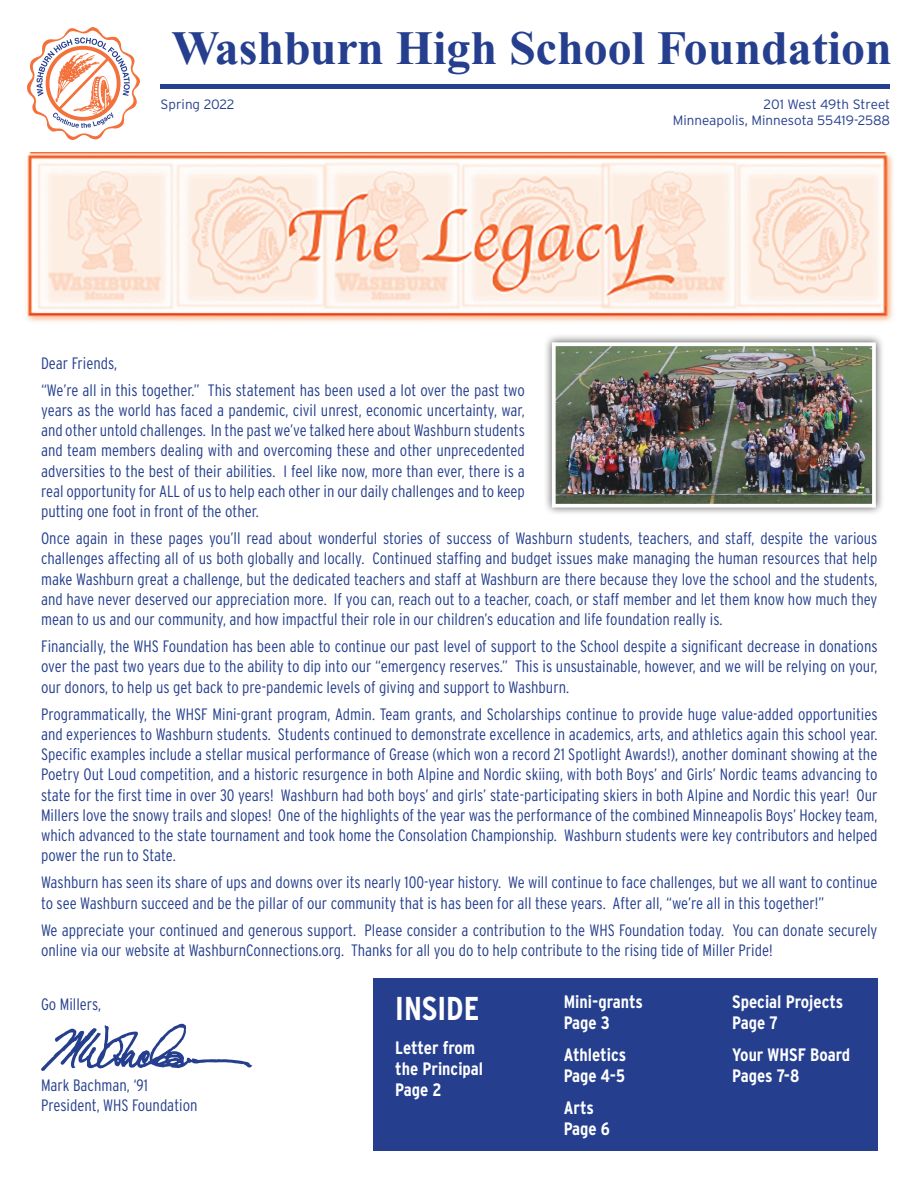
<style>
.page{position:relative;width:918px;height:1188px;background:#fff}
.page>*{position:absolute;margin:0;border:0;box-sizing:border-box;transform-origin:0 0}
.t1{font:700 48px "Times New Roman";color:#253f8e}
.t2{font:700 condensed 33px "Interstate";color:#fff}
.t3{font:700 condensed 18px/21px "Interstate";color:#fff}
.t4{font:300 condensed 16.5px/20.2px "Interstate";color:#253f8e;text-align:justify}
.t5{font:300 13.5px "Interstate";color:#253f8e}
</style>
<div class="page">
<svg style="left:27px;top:27px;width:113px;height:113px"></svg>
<hr style="left:161px;top:85px;width:729px;height:4px;background:#253f8e">
<img style="left:26px;top:152px;width:867px;height:170px">
<svg style="left:41px;top:1024px;width:211px;height:47px"></svg>
<div style="left:374px;top:978px;width:504px;height:173px;background:#253f8e"></div>
<div style="left:543px;top:334px;width:341px;height:182px;background:#231f20;opacity:.75"></div>
<img style="left:557px;top:347px;width:314px;height:156px">
<div style="left:552px;top:342px;width:324px;height:166px;border:4px solid #fff"></div>
<p class="t1" style="left:172px;top:22px;width:722px">Washburn High School Foundation</p>
<p class="t5" style="left:161px;top:97px;width:76px">Spring 2022</p>
<p class="t5" style="left:764px;top:97px;width:128px">201 West 49th Street</p>
<p class="t5" style="left:673px;top:113px;width:219px">Minneapolis, Minnesota 55419-2588</p>
<p class="t4" style="left:41px;top:353px;width:78px">Dear Friends,</p>
<p class="t4" style="left:41px;top:380px;width:485px">“We’re all in this together.” This statement has been used a lot over the past two years as the world has faced a pandemic, civil unrest, economic uncertainty, war, and other untold challenges. In the past we’ve talked here about Washburn students and team members dealing with and overcoming these and other unprecedented adversities to the best of their abilities. I feel like now, more than ever, there is a real opportunity for ALL of us to help each other in our daily challenges and to keep putting one foot in front of the other.</p>
<p class="t4" style="left:41px;top:528px;width:838px">Once again in these pages you’ll read about wonderful stories of success of Washburn students, teachers, and staff, despite the various challenges affecting all of us both globally and locally. Continued staffing and budget issues make managing the human resources that help make Washburn great a challenge, but the dedicated teachers and staff at Washburn are there because they love the school and the students, and have never deserved our appreciation more. If you can, reach out to a teacher, coach, or staff member and let them know how much they mean to us and our community, and how impactful their role in our children’s education and life foundation really is.</p>
<p class="t4" style="left:41px;top:636px;width:838px">Financially, the WHS Foundation has been able to continue our past level of support to the School despite a significant decrease in donations over the past two years due to the ability to dip into our “emergency reserves.” This is unsustainable, however, and we will be relying on your, our donors, to help us get back to pre-pandemic levels of giving and support to Washburn.</p>
<p class="t4" style="left:41px;top:704px;width:838px">Programmatically, the WHSF Mini-grant program, Admin. Team grants, and Scholarships continue to provide huge value-added opportunities and experiences to Washburn students. Students continued to demonstrate excellence in academics, arts, and athletics again this school year.<br>Specific examples include a stellar musical performance of Grease (which won a record 21 Spotlight Awards!), another dominant showing at the Poetry Out Loud competition, and a historic resurgence in both Alpine and Nordic skiing, with both Boys’ and Girls’ Nordic teams advancing to state for the first time in over 30 years! Washburn had both boys’ and girls’ state-participating skiers in both Alpine and Nordic this year! Our Millers love the snowy trails and slopes! One of the highlights of the year was the performance of the combined Minneapolis Boys’ Hockey team, which advanced to the state tournament and took home the Consolation Championship. Washburn students were key contributors and helped power the run to State.</p>
<p class="t4" style="left:41px;top:872px;width:838px">Washburn has seen its share of ups and downs over its nearly 100-year history. We will continue to face challenges, but we all want to continue to see Washburn succeed and be the pillar of our community that is has been for all these years. After all, “we’re all in this together!”</p>
<p class="t4" style="left:41px;top:920px;width:838px">We appreciate your continued and generous support. Please consider a contribution to the WHS Foundation today. You can donate securely online via our website at WashburnConnections.org. Thanks for all you do to help contribute to the rising tide of Miller Pride!</p>
<p class="t4" style="left:41px;top:994px;width:61px">Go Millers,</p>
<p class="t3" style="left:564px;top:991px;width:81px">Mini-grants<br>Page 3</p>
<p class="t3" style="left:564px;top:1044px;width:64px">Athletics<br>Page 4-5</p>
<p class="t3" style="left:564px;top:1097px;width:48px">Arts<br>Page 6</p>
<p class="t3" style="left:732px;top:991px;width:113px">Special Projects<br>Page 7</p>
<p class="t3" style="left:732px;top:1044px;width:120px">Your WHSF Board<br>Pages 7-8</p>
<p class="t2" style="left:395px;top:990px;width:86px">INSIDE</p>
<p class="t3" style="left:395px;top:1038px;width:89px">Letter from the Principal<br>Page 2</p>
<p class="t4" style="left:41px;top:1075px;width:158px">Mark Bachman, ‘91<br>President, WHS Foundation</p>
</div>
